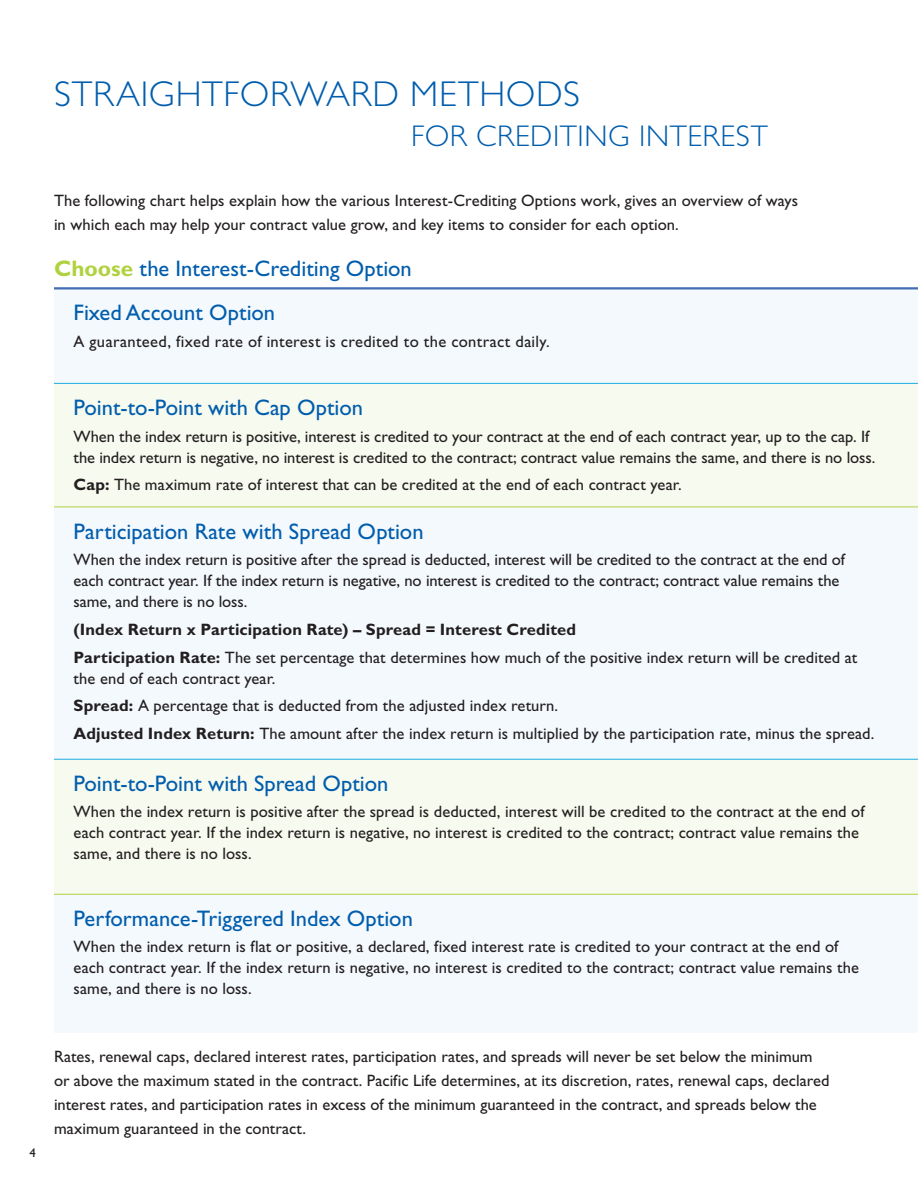
<style>
.page{position:relative;width:918px;height:1188px;background:#fff}
.page>*{position:absolute;margin:0;border:0;box-sizing:border-box;transform-origin:0 0}
.t1{font:300 36px "Gill Sans Std";letter-spacing:.02em;color:#015dad}
.t2{font:300 30px "Gill Sans Std";letter-spacing:.02em;color:#015dad}
.t3{font:22.5px "Gill Sans Std";color:#015dad}
.t4{font:16.5px/21px "Gill Sans Std";letter-spacing:.005em;color:#231f20}
.t5{font:700 16.5px "Gill Sans Std";letter-spacing:.005em;color:#231f20}
.t6{font:12.75px "Gill Sans Std";color:#231f20}
.s1{font-weight:700;color:#b0d23f}
.s2{font-weight:700}
</style>
<div class="page">
<div style="left:54px;top:288px;width:864px;height:95px;background:#f4f9fd"></div>
<div style="left:54px;top:384px;width:864px;height:123px;background:#f7faee"></div>
<svg style="left:54px;top:508px;width:864px;height:524px;fill:#f4f9fd"></svg>
<hr style="left:54px;top:759px;width:864px;height:1px;background:#20ace3">
<hr style="left:54px;top:383px;width:864px;height:1px;background:#20ace3">
<hr style="left:54px;top:507px;width:864px;height:1px;background:#b0d23f">
<hr style="left:54px;top:287px;width:864px;height:2px;background:#436cb5">
<hr style="left:54px;top:894px;width:864px;height:1px;background:#b0d23f">
<p class="t1" style="left:54px;top:73px;width:527px">STRAIGHTFORWARD METHODS</p>
<p class="t2" style="left:411px;top:119px;width:358px">FOR CREDITING INTEREST</p>
<p class="t4" style="left:54px;top:188px;width:746px;line-height:24px">The following chart helps explain how the various Interest-Crediting Options work, gives an overview of ways in which each may help your contract value grow, and key items to consider for each option.</p>
<p class="t3" style="left:54px;top:255px;width:359px"><span class="s1">Choose</span> the Interest-Crediting Option</p>
<p class="t3" style="left:74px;top:300px;width:203px">Fixed Account Option</p>
<p class="t4" style="left:74px;top:331px;width:478px">A guaranteed, fixed rate of interest is credited to the contract daily.</p>
<p class="t3" style="left:74px;top:395px;width:291px">Point-to-Point with Cap Option</p>
<p class="t4" style="left:74px;top:426px;width:803px">When the index return is positive, interest is credited to your contract at the end of each contract year, up to the cap. If the index return is negative, no interest is credited to the contract; contract value remains the same, and there is no loss.</p>
<p class="t4" style="left:74px;top:474px;width:610px"><span class="s2">Cap:</span> The maximum rate of interest that can be credited at the end of each contract year.</p>
<p class="t3" style="left:74px;top:518px;width:352px">Participation Rate with Spread Option</p>
<p class="t4" style="left:74px;top:549px;width:773px">When the index return is positive after the spread is deducted, interest will be credited to the contract at the end of each contract year. If the index return is negative, no interest is credited to the contract; contract value remains the same, and there is no loss.</p>
<p class="t5" style="left:74px;top:620px;width:504px">(Index Return x Participation Rate) – Spread = Interest Credited</p>
<p class="t4" style="left:74px;top:647px;width:785px"><span class="s2">Participation Rate:</span> The set percentage that determines how much of the positive index return will be credited at the end of each contract year.</p>
<p class="t4" style="left:74px;top:695px;width:486px"><span class="s2">Spread:</span> A percentage that is deducted from the adjusted index return.</p>
<p class="t4" style="left:74px;top:723px;width:802px"><span class="s2">Adjusted Index Return:</span> The amount after the index return is multiplied by the participation rate, minus the spread.</p>
<p class="t3" style="left:74px;top:771px;width:316px">Point-to-Point with Spread Option</p>
<p class="t4" style="left:74px;top:802px;width:793px">When the index return is positive after the spread is deducted, interest will be credited to the contract at the end of each contract year. If the index return is negative, no interest is credited to the contract; contract value remains the same, and there is no loss.</p>
<p class="t3" style="left:74px;top:906px;width:341px">Performance-Triggered Index Option</p>
<p class="t4" style="left:74px;top:937px;width:787px">When the index return is flat or positive, a declared, fixed interest rate is credited to your contract at the end of each contract year. If the index return is negative, no interest is credited to the contract; contract value remains the same, and there is no loss.</p>
<p class="t6" style="left:29px;top:1146px;width:8px">4</p>
<p class="t4" style="left:54px;top:1044px;width:777px;line-height:24px">Rates, renewal caps, declared interest rates, participation rates, and spreads will never be set below the minimum or above the maximum stated in the contract. Pacific Life determines, at its discretion, rates, renewal caps, declared interest rates, and participation rates in excess of the minimum guaranteed in the contract, and spreads below the maximum guaranteed in the contract.</p>
</div>
